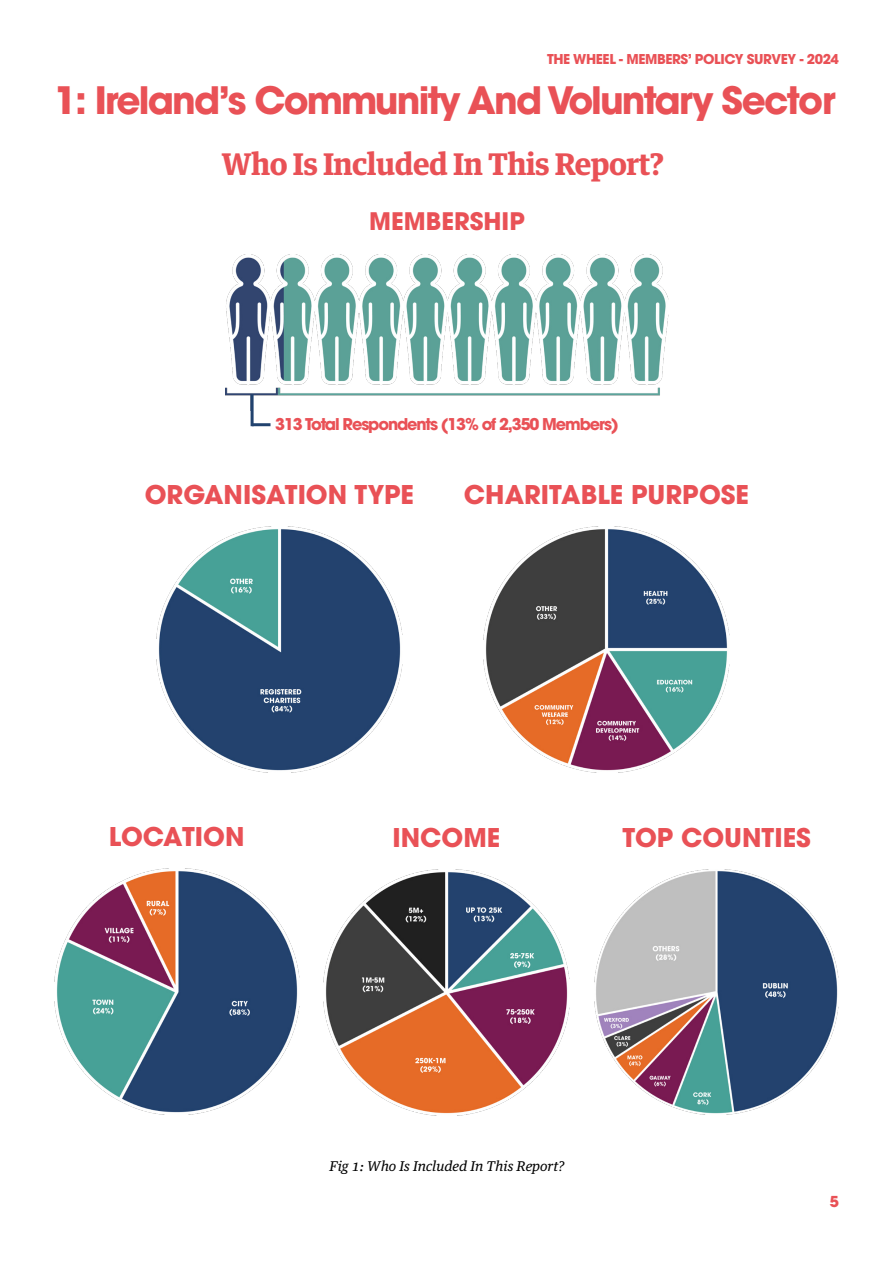
<style>
.page{position:relative;width:893px;height:1263px;background:#fff}
.page>*{position:absolute;margin:0;border:0;box-sizing:border-box;transform-origin:0 0}
.t1{font:700 37.5px "ITC Avant Garde Pro";letter-spacing:-.05em;color:#e95156}
.t2{font:700 30px "Guardian Egyptian Text";letter-spacing:-.02em;color:#e95156}
.t3{font:700 25.65px "ITC Avant Garde Pro";color:#e95156}
.t4{font:700 24px "ITC Avant Garde Pro";color:#e95156}
.t5{font:700 16.2px "ITC Avant Garde Pro";letter-spacing:-.07em;color:#e95156}
.t6{font:700 15px "ITC Avant Garde Pro";color:#e95156}
.t7{font:700 13.5px "ITC Avant Garde Pro";letter-spacing:-.03em;color:#e95156}
.t8{font:italic 13.5px "Guardian Egyptian Text";color:#000}
</style>
<div class="page">
<img style="left:323px;top:870px;width:246px;height:245px">
<img style="left:157px;top:527px;width:245px;height:245px">
<img style="left:484px;top:526px;width:245px;height:246px">
<img style="left:54px;top:869px;width:245px;height:245px">
<img style="left:594px;top:870px;width:245px;height:244px">
<img style="left:226px;top:255px;width:442px;height:156px">
<hr style="left:251px;top:394px;width:3px;height:32px;background:#21426e">
<hr style="left:252px;top:423px;width:18px;height:3px;background:#21426e">
<p class="t7" style="left:547px;top:50px;width:293px">THE WHEEL - MEMBERS’ POLICY SURVEY - 2024</p>
<h1 class="t1" style="left:54px;top:75px;width:783px">1: Ireland’s Community And Voluntary Sector</h1>
<p class="t2" style="left:221px;top:139px;width:444px">Who Is Included In This Report?</p>
<p class="t4" style="left:369px;top:205px;width:157px">MEMBERSHIP</p>
<p class="t5" style="left:275px;top:413px;width:345px">313 Total Respondents (13% of 2,350 Members)</p>
<p class="t3" style="left:145px;top:477px;width:271px">ORGANISATION TYPE</p>
<p class="t3" style="left:464px;top:477px;width:287px">CHARITABLE PURPOSE</p>
<p class="t3" style="left:109px;top:820px;width:137px">LOCATION</p>
<p class="t3" style="left:623px;top:820px;width:190px">TOP COUNTIES</p>
<p class="t3" style="left:392px;top:820px;width:109px">INCOME</p>
<p class="t8" style="left:329px;top:1154px;width:237px">Fig 1: Who Is Included In This Report?</p>
<p class="t6" style="left:830px;top:1191px;width:11px">5</p>
</div>
